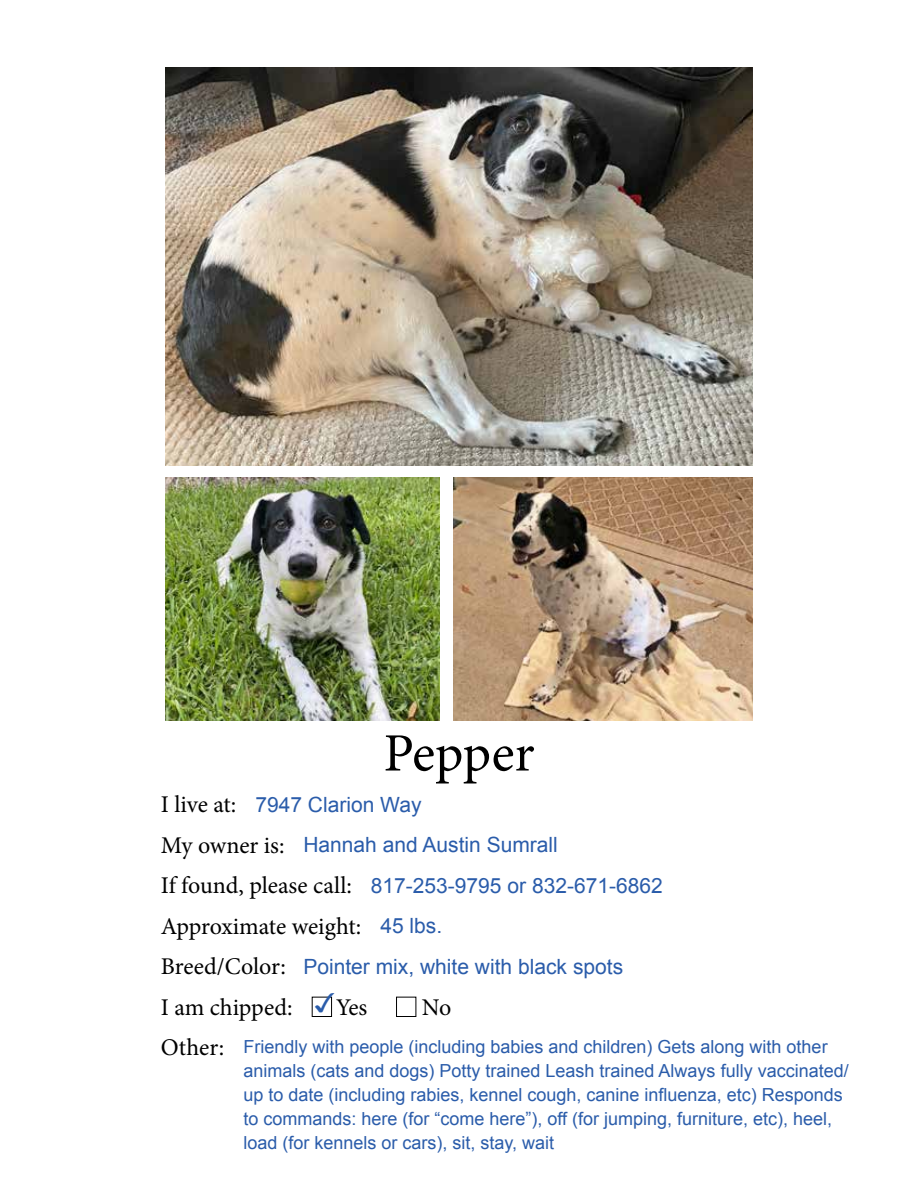
<style>
.page{position:relative;width:918px;height:1188px;background:#fff}
.page>*{position:absolute;margin:0;border:0;box-sizing:border-box;transform-origin:0 0}
.t1{font:54px "Minion Pro";color:#000}
.t2{font:27px "Monotype Sorts";color:#2a5caa}
.t3{font:24px/40.5px "Minion Pro";letter-spacing:-.005em;color:#000}
.t4{font:21px "Arial";color:#2a5caa}
.t5{font:18px/24px "Arial";color:#2a5caa}
</style>
<div class="page">
<img style="left:165px;top:67px;width:588px;height:398px">
<img style="left:165px;top:478px;width:275px;height:243px">
<img style="left:454px;top:478px;width:299px;height:243px">
<div style="left:312px;top:997px;width:20px;height:20px;border:1px solid #000"></div>
<div style="left:396px;top:997px;width:20px;height:20px;border:1px solid #000"></div>
<h1 class="t1" style="left:383px;top:717px;width:153px">Pepper</h1>
<h3 class="t3" style="left:161px;top:784px;width:202px">I live at:<br>My owner is:<br>If found, please call:<br>Approximate weight:<br>Breed/Color:<br>I am chipped:</h3>
<p class="t4" style="left:255px;top:791px;width:168px">7947 Clarion Way</p>
<p class="t4" style="left:303px;top:831px;width:256px">Hannah and Austin Sumrall</p>
<p class="t4" style="left:371px;top:872px;width:293px">817-253-9795 or 832-671-6862</p>
<p class="t4" style="left:380px;top:912px;width:63px">45 lbs.</p>
<p class="t4" style="left:303px;top:953px;width:321px">Pointer mix, white with black spots</p>
<h2 class="t2" style="left:315px;top:990px;width:26px">3</h2>
<h3 class="t3" style="left:336px;top:987px;width:33px">Yes</h3>
<h3 class="t3" style="left:422px;top:987px;width:31px">No</h3>
<h3 class="t3" style="left:161px;top:1027px;width:65px">Other:</h3>
<p class="t5" style="left:243px;top:1035px;width:607px">Friendly with people (including babies and children) Gets along with other animals (cats and dogs) Potty trained Leash trained Always fully vaccinated/ up to date (including rabies, kennel cough, canine influenza, etc) Responds to commands: here (for “come here”), off (for jumping, furniture, etc), heel, load (for kennels or cars), sit, stay, wait</p>
</div>
